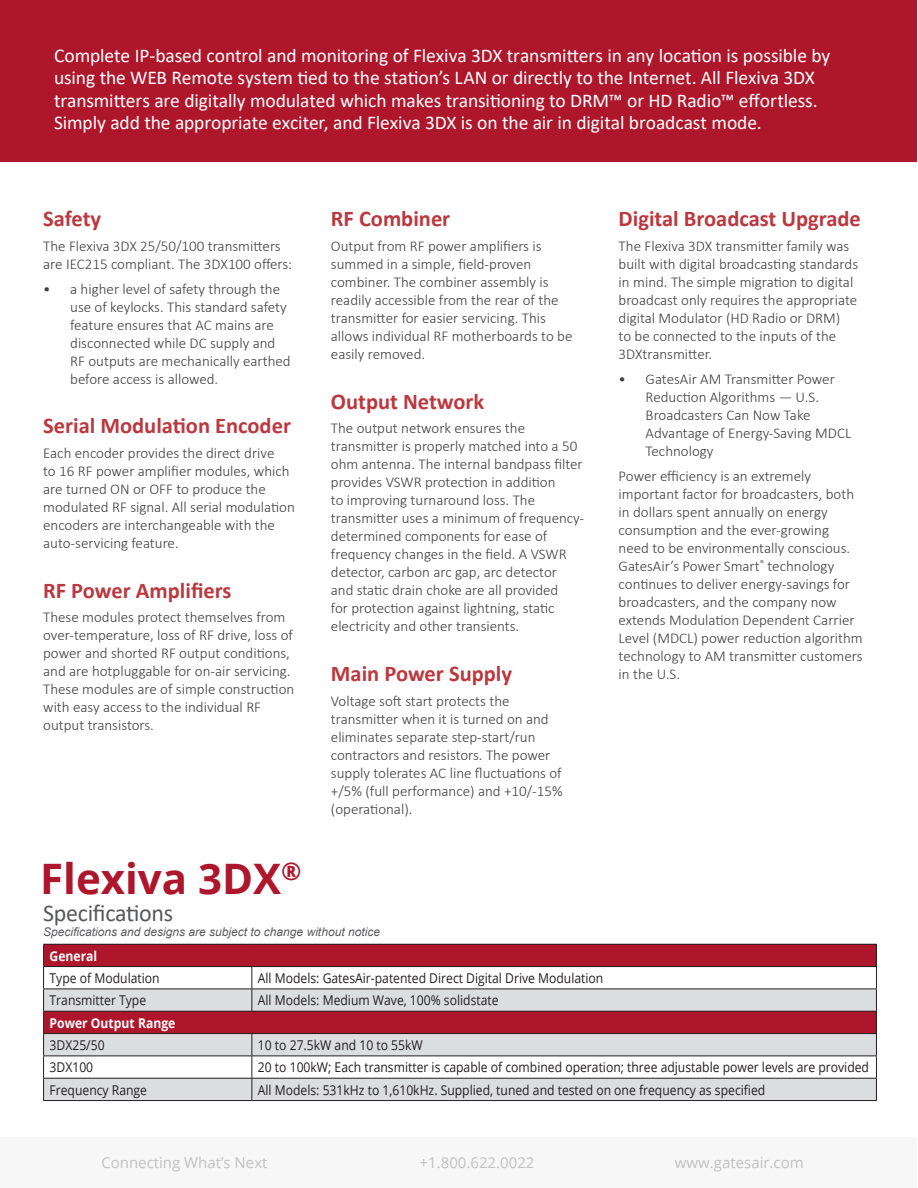
<style>
.page{position:relative;width:918px;height:1188px;background:#fff}
.page>*{position:absolute;margin:0;border:0;box-sizing:border-box;transform-origin:0 0}
.t1{font:700 42px "Open Sans";color:#ae172b}
.Heading_1{font:24px "Calibri";letter-spacing:-.01em;color:#57585a}
.t2{font:700 22.5px "Calibri";color:#bb383e}
.t3{font:19.5px/22.5px "Calibri";letter-spacing:-.005em;color:#fff}
.t4{font:300 15px/18px "Calibri";color:#3e3e3f}
.t5{font:15px "Open Sans";color:#c1c1c1}
.t6{font:13.5px "Open Sans";color:#231f20;scale:.9 1}
.t7{font:700 13.5px "Open Sans";color:#fff;scale:.9 1}
.t8{font:italic 12px "Arial";color:#5c5c5f}
</style>
<div class="page">
<div style="left:0;top:0;width:917px;height:162px;background:#ae172b"></div>
<div style="left:0;top:1138px;width:917px;height:50px;background:#f7f7f7"></div>
<div style="left:44px;top:944px;width:832px;height:23px;background:#ae172b"></div>
<svg style="left:44px;top:990px;width:832px;height:110px;fill:#dcdddf"></svg>
<div style="left:44px;top:1011px;width:832px;height:23px;background:#ae172b"></div>
<hr style="left:43px;top:944px;width:209px;height:1px;background:#231f20">
<hr style="left:252px;top:944px;width:625px;height:1px;background:#231f20">
<hr style="left:43px;top:966px;width:209px;height:1px;background:#231f20">
<hr style="left:252px;top:966px;width:625px;height:1px;background:#231f20">
<hr style="left:43px;top:989px;width:209px;height:1px;background:#231f20">
<hr style="left:252px;top:989px;width:625px;height:1px;background:#231f20">
<svg style="left:251px;top:967px;width:1px;height:44px"></svg>
<hr style="left:43px;top:1056px;width:209px;height:1px;background:#231f20">
<hr style="left:252px;top:1056px;width:625px;height:1px;background:#231f20">
<hr style="left:43px;top:1078px;width:209px;height:1px;background:#231f20">
<hr style="left:252px;top:1078px;width:625px;height:1px;background:#231f20">
<svg style="left:251px;top:1034px;width:1px;height:66px"></svg>
<hr style="left:43px;top:1011px;width:209px;height:1px;background:#231f20">
<svg style="left:43px;top:945px;width:1px;height:155px"></svg>
<hr style="left:252px;top:1011px;width:625px;height:1px;background:#231f20">
<svg style="left:876px;top:945px;width:1px;height:155px"></svg>
<hr style="left:43px;top:1033px;width:209px;height:1px;background:#231f20">
<hr style="left:252px;top:1033px;width:625px;height:1px;background:#231f20">
<hr style="left:43px;top:1100px;width:209px;height:1px;background:#231f20">
<hr style="left:252px;top:1100px;width:625px;height:1px;background:#231f20">
<p class="t3" style="left:54px;top:43px;width:778px">Complete IP-based control and monitoring of Flexiva 3DX transmitters in any location is possible by using the WEB Remote system tied to the station’s LAN or directly to the Internet. All Flexiva 3DX transmitters are digitally modulated which makes transitioning to DRM™ or HD Radio™ effortless.<br>Simply add the appropriate exciter, and Flexiva 3DX is on the air in digital broadcast mode.</p>
<p class="t2" style="left:43px;top:203px;width:59px">Safety</p>
<p class="t4" style="left:43px;top:237px;width:251px">The Flexiva 3DX 25/50/100 transmitters are IEC215 compliant. The 3DX100 offers:</p>
<p class="t4" style="left:70px;top:280px;width:222px;text-indent:-27px">• a higher level of safety through the use of keylocks. This standard safety feature ensures that AC mains are disconnected while DC supply and RF outputs are mechanically earthed before access is allowed.</p>
<p class="t2" style="left:43px;top:410px;width:249px">Serial Modulation Encoder</p>
<p class="t4" style="left:43px;top:444px;width:253px">Each encoder provides the direct drive<br>to 16 RF power amplifier modules, which are turned ON or OFF to produce the modulated RF signal. All serial modulation encoders are interchangeable with the auto-servicing feature.</p>
<p class="t2" style="left:43px;top:574px;width:190px">RF Power Amplifiers</p>
<p class="t4" style="left:43px;top:608px;width:253px">These modules protect themselves from over-temperature, loss of RF drive, loss of power and shorted RF output conditions, and are hotpluggable for on-air servicing.<br>These modules are of simple construction with easy access to the individual RF output transistors.</p>
<p class="t2" style="left:331px;top:203px;width:121px">RF Combiner</p>
<p class="t4" style="left:331px;top:237px;width:243px">Output from RF power amplifiers is summed in a simple, field-proven combiner. The combiner assembly is readily accessible from the rear of the transmitter for easier servicing. This allows individual RF motherboards to be easily removed.</p>
<p class="t2" style="left:331px;top:385px;width:155px">Output Network</p>
<p class="t4" style="left:331px;top:419px;width:255px">The output network ensures the transmitter is properly matched into a 50 ohm antenna. The internal bandpass filter provides VSWR protection in addition<br>to improving turnaround loss. The transmitter uses a minimum of frequency&shy;determined components for ease of frequency changes in the field. A VSWR detector, carbon arc gap, arc detector<br>and static drain choke are all provided<br>for protection against lightning, static electricity and other transients.</p>
<p class="t2" style="left:331px;top:657px;width:183px">Main Power Supply</p>
<p class="t4" style="left:331px;top:691px;width:233px">Voltage soft start protects the transmitter when it is turned on and eliminates separate step-start/run contractors and resistors. The power supply tolerates AC line fluctuations of +/5% (full performance) and +10/-15% (operational).</p>
<p class="t1" style="left:40px;top:849px;width:263px">Flexiva 3DX<sup>®</sup></p>
<p class="Heading_1" style="left:43px;top:896px;width:131px">Specifications</p>
<p class="t8" style="left:43px;top:924px;width:338px">Specifications and designs are subject to change without notice</p>
<p class="t2" style="left:619px;top:203px;width:244px">Digital Broadcast Upgrade</p>
<p class="t4" style="left:619px;top:237px;width:241px">The Flexiva 3DX transmitter family was built with digital broadcasting standards in mind. The simple migration to digital broadcast only requires the appropriate digital Modulator (HD Radio or DRM)<br>to be connected to the inputs of the 3DXtransmitter.</p>
<p class="t4" style="left:646px;top:370px;width:207px;text-indent:-27px">• GatesAir AM Transmitter Power<br>Reduction Algorithms — U.S.<br>Broadcasters Can Now Take<br>Advantage of Energy-Saving MDCL<br>Technology</p>
<p class="t4" style="left:619px;top:466px;width:246px">Power efficiency is an extremely important factor for broadcasters, both in dollars spent annually on energy consumption and the ever-growing need to be environmentally conscious.<br>GatesAir’s Power Smart<sup>®</sup> technology continues to deliver energy-savings for broadcasters, and the company now extends Modulation Dependent Carrier Level (MDCL) power reduction algorithm technology to AM transmitter customers in the U.S.</p>
<p class="t7" style="left:50px;top:946px;width:55px">General</p>
<p class="t6" style="left:50px;top:969px;width:124px">Type of Modulation</p>
<p class="t6" style="left:258px;top:969px;width:385px">All Models: GatesAir-patented Direct Digital Drive Modulation</p>
<p class="t6" style="left:50px;top:991px;width:109px">Transmitter Type</p>
<p class="t6" style="left:258px;top:991px;width:269px">All Models: Medium Wave, 100% solidstate</p>
<p class="t7" style="left:50px;top:1013px;width:141px">Power Output Range</p>
<p class="t6" style="left:50px;top:1036px;width:63px">3DX25/50</p>
<p class="t6" style="left:258px;top:1036px;width:185px">10 to 27.5kW and 10 to 55kW</p>
<p class="t6" style="left:50px;top:1058px;width:50px">3DX100</p>
<p class="t6" style="left:258px;top:1058px;width:681px">20 to 100kW; Each transmitter is capable of combined operation; three adjustable power levels are provided</p>
<p class="t6" style="left:50px;top:1080px;width:110px">Frequency Range</p>
<p class="t6" style="left:258px;top:1080px;width:565px">All Models: 531kHz to 1,610kHz. Supplied, tuned and tested on one frequency as specified</p>
<p class="t5" style="left:101px;top:1152px;width:168px">Connecting What’s Next</p>
<p class="t5" style="left:420px;top:1152px;width:116px">+1.800.622.0022</p>
<p class="t5" style="left:675px;top:1152px;width:130px">www.gatesair.com</p>
</div>
